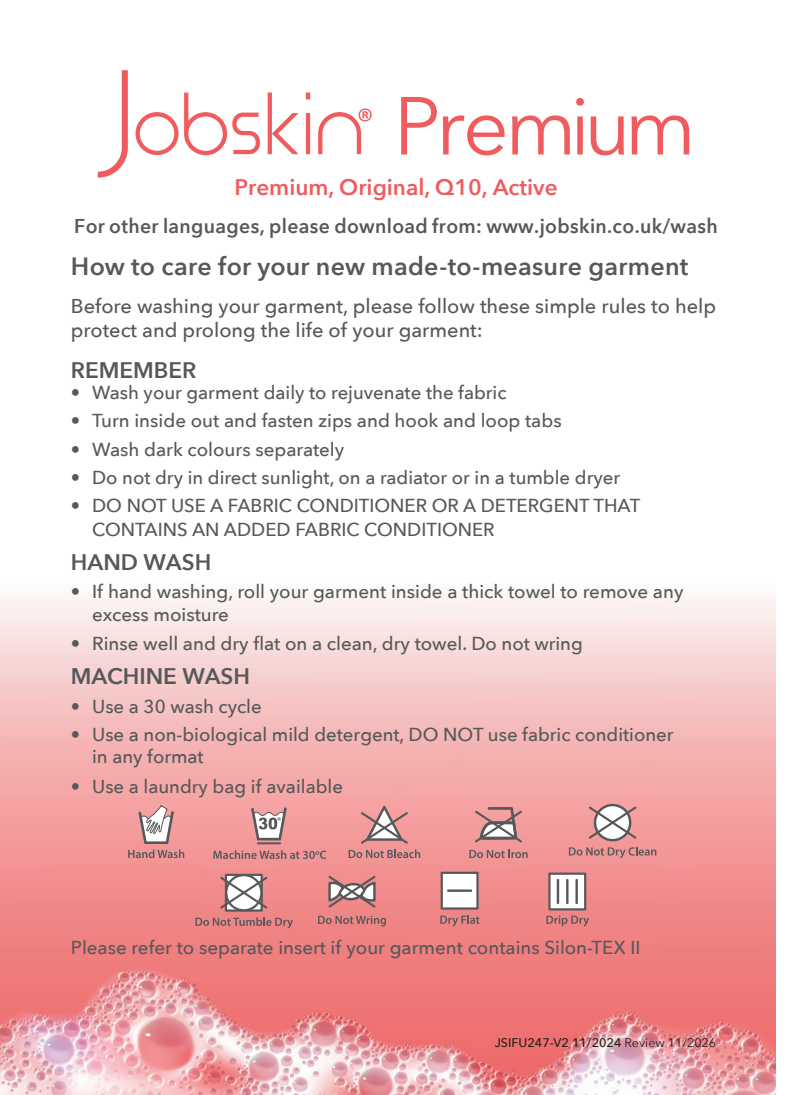
<style>
.page{position:relative;width:787px;height:1095px;background:#fff}
.page>*{position:absolute;margin:0;border:0;box-sizing:border-box;transform-origin:0 0}
.t1{font:600 25px "Avenir Next";letter-spacing:.01em;color:#57585a}
.t2{font:600 22.5px "Avenir Next";color:#57585a}
.t3{font:600 22.5px "Avenir Next";color:#f05c5d}
.t4{font:500 20px/24px "Avenir Next";color:#57585a}
.t5{font:600 20px "Avenir Next";letter-spacing:.02em;color:#57585a}
.t6{font:500 18.75px/22.5px "Avenir Next";color:#57585a}
.t7{font:500 12.5px "Avenir Next";color:#231f20}
.s1{font-weight:400}
</style>
<div class="page">
<img style="left:0;top:596px;width:776px;height:499px">
<svg style="left:98px;top:70px;width:30px;height:108px"></svg>
<svg style="left:136px;top:112px;width:42px;height:43px"></svg>
<svg style="left:184px;top:93px;width:76px;height:62px"></svg>
<svg style="left:268px;top:92px;width:30px;height:62px"></svg>
<hr style="left:306px;top:113px;width:4px;height:41px;background:#f05c5d">
<svg style="left:306px;top:92px;width:4px;height:7px"></svg>
<svg style="left:318px;top:108px;width:53px;height:46px"></svg>
<svg style="left:401px;top:97px;width:36px;height:57px"></svg>
<svg style="left:443px;top:115px;width:61px;height:40px"></svg>
<svg style="left:512px;top:115px;width:58px;height:39px"></svg>
<svg style="left:576px;top:98px;width:8px;height:56px"></svg>
<svg style="left:590px;top:116px;width:34px;height:39px"></svg>
<svg style="left:631px;top:115px;width:58px;height:39px"></svg>
<svg style="left:546px;top:872px;width:43px;height:54px"></svg>
<svg style="left:195px;top:874px;width:98px;height:54px;background:#d69293"></svg>
<svg style="left:328px;top:876px;width:47px;height:32px"></svg>
<svg style="left:318px;top:916px;width:68px;height:10px"></svg>
<svg style="left:440px;top:872px;width:39px;height:54px"></svg>
<svg style="left:348px;top:806px;width:72px;height:52px;background:#d79798"></svg>
<svg style="left:128px;top:805px;width:56px;height:53px;background:#d8a1a2"></svg>
<svg style="left:475px;top:807px;width:47px;height:35px;background:#c09596"></svg>
<svg style="left:469px;top:850px;width:58px;height:8px"></svg>
<svg style="left:569px;top:847px;width:87px;height:11px"></svg>
<svg style="left:588px;top:804px;width:48px;height:37px"></svg>
<svg style="left:213px;top:850px;width:113px;height:9px"></svg>
<hr style="left:257px;top:842px;width:24px;height:2px;background:#57585a">
<svg style="left:251px;top:807px;width:36px;height:33px"></svg>
<p class="t3" style="left:234px;top:168px;width:325px">Premium, Original, Q10, Active</p>
<p class="t5" style="left:74px;top:209px;width:645px">For other languages, please download from: www.jobskin.co.uk/wash</p>
<p class="t1" style="left:71px;top:245px;width:619px">How to care for your new made-to-measure garment</p>
<p class="t4" style="left:71px;top:293px;width:646px">Before washing your garment, please follow these simple rules to help protect and prolong the life of your garment:</p>
<p class="t2" style="left:71px;top:351px;width:127px">REMEMBER</p>
<p class="t6" style="left:71px;top:381px;width:437px">• Wash your garment daily to rejuvenate the fabric</p>
<p class="t6" style="left:71px;top:409px;width:492px">• Turn inside out and fasten zips and hook and loop tabs</p>
<p class="t6" style="left:71px;top:437px;width:275px">• Wash dark colours separately</p>
<p class="t6" style="left:71px;top:465px;width:550px">• Do not dry in direct sunlight, on a radiator or in a tumble dryer</p>
<p class="t6" style="left:92px;top:493px;width:549px;line-height:24px;text-indent:-21px">• DO NOT USE A FABRIC CONDITIONER OR A DETERGENT THAT<br>CONTAINS AN ADDED FABRIC CONDITIONER</p>
<p class="t2" style="left:71px;top:543px;width:142px">HAND WASH</p>
<p class="t6" style="left:92px;top:580px;width:593px;text-indent:-21px">• If hand washing, roll your garment inside a thick towel to remove any excess moisture</p>
<p class="t6" style="left:71px;top:632px;width:513px">• Rinse well and dry flat on a clean, dry towel. Do not wring</p>
<p class="t2" style="left:71px;top:657px;width:181px">MACHINE WASH</p>
<p class="t6" style="left:71px;top:694px;width:192px">• Use a 30 wash cycle</p>
<p class="t6" style="left:92px;top:722px;width:583px;text-indent:-21px">• Use a non-biological mild detergent, DO NOT use fabric conditioner in any format</p>
<p class="t6" style="left:71px;top:774px;width:274px">• Use a laundry bag if available</p>
<p class="t6" style="left:71px;top:935px;width:571px">Please refer to separate insert if your garment contains Silon-TEX II</p>
<p class="t7" style="left:495px;top:1032px;width:223px">JSIFU247-V2 11/2024 <span class="s1">Review 11/2026</span></p>
</div>
